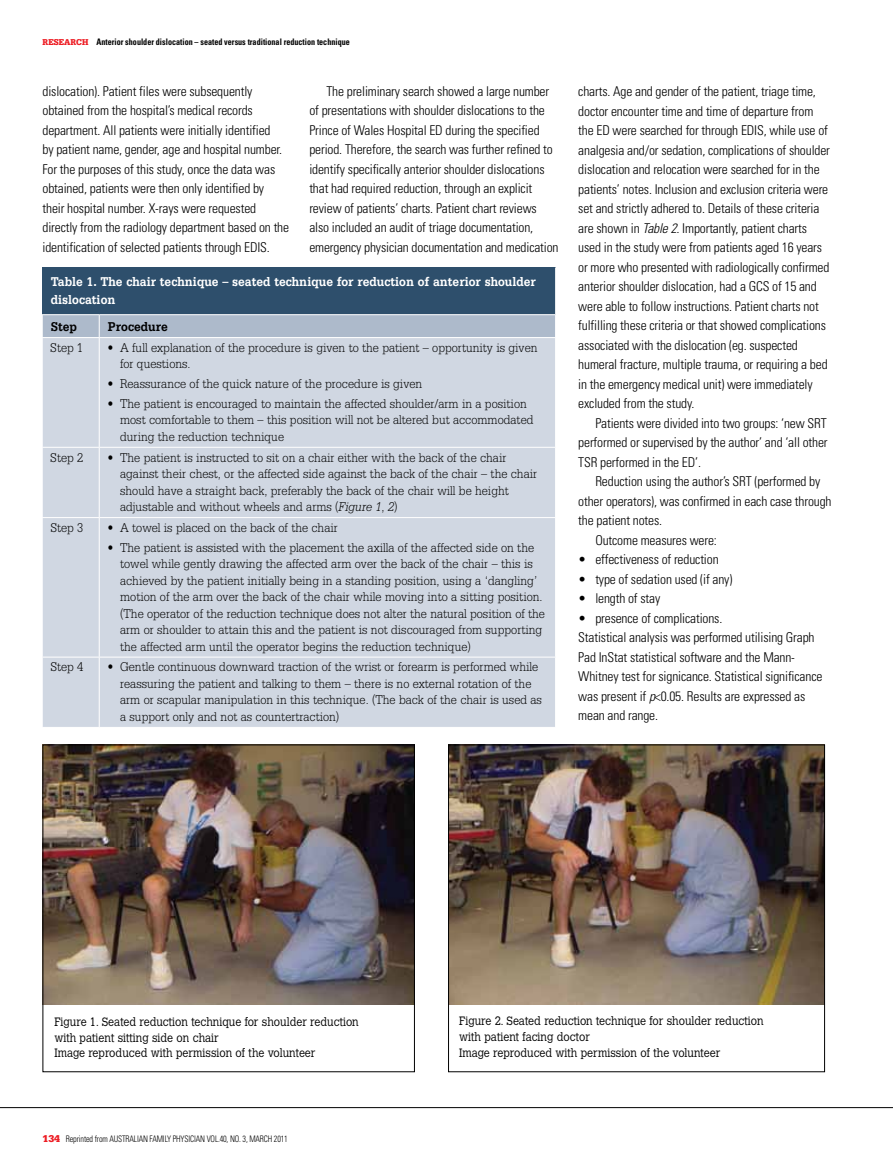
<style>
.page{position:relative;width:893px;height:1170px;background:#fff}
.page>*{position:absolute;margin:0;border:0;box-sizing:border-box;transform-origin:0 0}
.t1{font:300 condensed 13.5px/19.5px "Univers LT";letter-spacing:-.01em;color:#000}
.t2{font:300 13.5px/16.5px "Serifa LT";color:#000;scale:.9 1}
.t3{font:700 13.5px/18px "Serifa LT";color:#fff;scale:.9 1}
.t4{font:700 13.5px "Serifa LT";color:#000;scale:.9 1}
.t5{font:300 12px/15.8px "Calvert";color:#000;scale:.9 1}
.t6{font:700 condensed 9px "Univers LT";color:#000;scale:.9 1}
.t7{font:300 condensed 9px "Univers LT";letter-spacing:-.015em;color:#000;scale:.9 1}
.s1{font-family:"Serifa LT";font-weight:900;font-stretch:normal;color:#ed1d24}
.s2{font-style:italic}
.s3{font-family:"Serifa LT";font-weight:900;font-stretch:normal;font-size:10.5px;color:#ed1d24}
</style>
<div class="page">
<hr style="left:0;top:1107px;width:893px;height:1px;background:#000">
<div style="left:42px;top:267px;width:514px;height:48px;background:#2e4f6c"></div>
<div style="left:43px;top:338px;width:512px;height:389px;background:#d0d7e2"></div>
<hr style="left:99px;top:338px;width:1px;height:109px;background:#fff">
<hr style="left:42px;top:447px;width:57px;height:1px;background:#fff">
<hr style="left:99px;top:447px;width:457px;height:1px;background:#fff">
<hr style="left:99px;top:447px;width:1px;height:70px;background:#fff">
<hr style="left:42px;top:517px;width:57px;height:1px;background:#fff">
<hr style="left:99px;top:517px;width:457px;height:1px;background:#fff">
<hr style="left:99px;top:518px;width:1px;height:138px;background:#fff">
<hr style="left:42px;top:656px;width:57px;height:1px;background:#fff">
<hr style="left:99px;top:656px;width:457px;height:1px;background:#fff">
<hr style="left:99px;top:657px;width:1px;height:70px;background:#fff">
<hr style="left:555px;top:267px;width:1px;height:47px;background:#fff">
<hr style="left:42px;top:314px;width:57px;height:1px;background:#fff">
<hr style="left:99px;top:314px;width:457px;height:1px;background:#fff">
<div style="left:42px;top:315px;width:513px;height:22px;background:#adbacb"></div>
<img style="left:45px;top:746px;width:368px;height:257px">
<div style="left:43px;top:744px;width:372px;height:327px;border:1px solid #000"></div>
<img style="left:450px;top:746px;width:373px;height:258px">
<div style="left:448px;top:744px;width:377px;height:327px;border:1px solid #000"></div>
<p class="t6" style="left:43px;top:36px;width:343px"><span class="s1">RESEARCH</span> Anterior shoulder dislocation – seated versus traditional reduction technique</p>
<p class="t1" style="left:43px;top:81px;width:248px">dislocation). Patient files were subsequently obtained from the hospital’s medical records department. All patients were initially identified<br>by patient name, gender, age and hospital number.<br>For the purposes of this study, once the data was obtained, patients were then only identified by their hospital number. X-rays were requested directly from the radiology department based on the identification of selected patients through EDIS.</p>
<p class="t3" style="left:51px;top:272px;width:541px">Table 1. The chair technique – seated technique for reduction of anterior shoulder dislocation</p>
<p class="t4" style="left:51px;top:319px;width:31px">Step</p>
<p class="t4" style="left:108px;top:319px;width:68px">Procedure</p>
<p class="t2" style="left:50px;top:339px;width:38px">Step 1</p>
<p class="t2" style="left:120px;top:339px;width:465px;text-indent:-13px">• A full explanation of the procedure is given to the patient – opportunity is given for questions.</p>
<p class="t2" style="left:107px;top:375px;width:351px">• Reassurance of the quick nature of the procedure is given</p>
<p class="t2" style="left:120px;top:395px;width:461px;text-indent:-13px">• The patient is encouraged to maintain the affected shoulder/arm in a position most comfortable to them – this position will not be altered but accommodated during the reduction technique</p>
<p class="t2" style="left:50px;top:449px;width:38px">Step 2</p>
<p class="t2" style="left:120px;top:449px;width:465px;text-indent:-13px">• The patient is instructed to sit on a chair either with the back of the chair against their chest, or the affected side against the back of the chair – the chair should have a straight back, preferably the back of the chair will be height adjustable and without wheels and arms (<span class="s2">Figure 1</span>, <span class="s2">2</span>)</p>
<p class="t2" style="left:50px;top:519px;width:38px">Step 3</p>
<p class="t2" style="left:107px;top:519px;width:258px">• A towel is placed on the back of the chair</p>
<p class="t2" style="left:120px;top:539px;width:474px;text-indent:-13px">• The patient is assisted with the placement the axilla of the affected side on the towel while gently drawing the affected arm over the back of the chair – this is achieved by the patient initially being in a standing position, using a ‘dangling’ motion of the arm over the back of the chair while moving into a sitting position. (The operator of the reduction technique does not alter the natural position of the arm or shoulder to attain this and the patient is not discouraged from supporting the affected arm until the operator begins the reduction technique)</p>
<p class="t2" style="left:50px;top:658px;width:38px">Step 4</p>
<p class="t2" style="left:120px;top:658px;width:470px;text-indent:-13px">• Gentle continuous downward traction of the wrist or forearm is performed while reassuring the patient and talking to them – there is no external rotation of the arm or scapular manipulation in this technique. (The back of the chair is used as a support only and not as countertraction)</p>
<p class="t1" style="left:309px;top:81px;width:251px;text-indent:17px">The preliminary search showed a large number of presentations with shoulder dislocations to the Prince of Wales Hospital ED during the specified period. Therefore, the search was further refined to identify specifically anterior shoulder dislocations that had required reduction, through an explicit review of patients’ charts. Patient chart reviews also included an audit of triage documentation, emergency physician documentation and medication</p>
<p class="t1" style="left:578px;top:82px;width:253px">charts. Age and gender of the patient, triage time, doctor encounter time and time of departure from the ED were searched for through EDIS, while use of analgesia and/or sedation, complications of shoulder dislocation and relocation were searched for in the patients’ notes. Inclusion and exclusion criteria were set and strictly adhered to. Details of these criteria are shown in <span class="s2">Table 2.</span> Importantly, patient charts used in the study were from patients aged 16 years or more who presented with radiologically confirmed anterior shoulder dislocation, had a GCS of 15 and were able to follow instructions. Patient charts not fulfilling these criteria or that showed complications associated with the dislocation (eg. suspected humeral fracture, multiple trauma, or requiring a bed in the emergency medical unit) were immediately excluded from the study.</p>
<p class="t1" style="left:578px;top:413px;width:251px;text-align:justify;text-indent:17px">Patients were divided into two groups: ‘new SRT performed or supervised by the author’ and ‘all other TSR performed in the ED’.</p>
<p class="t1" style="left:578px;top:471px;width:255px;text-indent:17px">Reduction using the author’s SRT (performed by other operators), was confirmed in each case through the patient notes.<br>Outcome measures were:</p>
<p class="t1" style="left:578px;top:549px;width:142px">• effectiveness of reduction</p>
<p class="t1" style="left:578px;top:569px;width:156px">• type of sedation used (if any)</p>
<p class="t1" style="left:578px;top:588px;width:83px">• length of stay</p>
<p class="t1" style="left:578px;top:608px;width:246px">• presence of complications.<br>Statistical analysis was performed utilising Graph Pad InStat statistical software and the Mann-Whitney test for signicance. Statistical significance was present if <span class="s2">p</span>&lt;0.05. Results are expressed as mean and range.</p>
<p class="t5" style="left:54px;top:1013px;width:340px">Figure 1. Seated reduction technique for shoulder reduction with patient sitting side on chair<br>Image reproduced with permission of the volunteer</p>
<p class="t5" style="left:459px;top:1013px;width:340px">Figure 2. Seated reduction technique for shoulder reduction with patient facing doctor<br>Image reproduced with permission of the volunteer</p>
<p class="t7" style="left:43px;top:1133px;width:90px"><span class="s3">134</span> Reprinted from Austra</p>
<p class="t7" style="left:134px;top:1133px;width:61px">lian Fami ly Physician</p>
<p class="t7" style="left:207px;top:1133px;width:60px">Vol.40, No. 3, march</p>
<p class="t7" style="left:274px;top:1133px;width:17px">2011</p>
</div>
